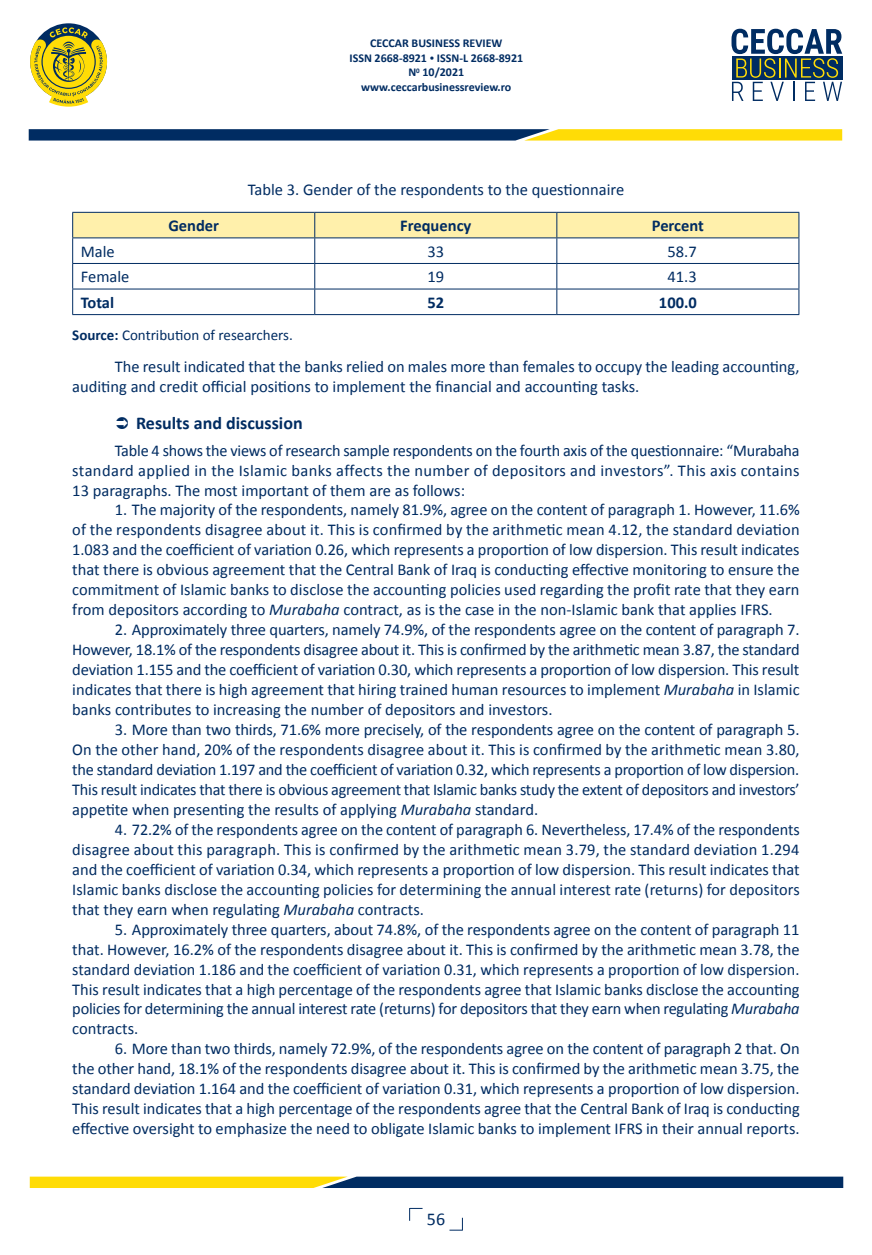
<style>
.page{position:relative;width:872px;height:1255px;background:#fff}
.page>*{position:absolute;margin:0;border:0;box-sizing:border-box;transform-origin:0 0}
.t1{font:700 18px "Calibri";color:#002c62}
.t2{font:18px "Calibri";color:#002c62}
.t3{font:16.5px/20px "Calibri";color:#002c62;text-align:justify}
.t4{font:700 16.5px "Calibri";color:#002c62}
.t5{font:15px "Calibri";color:#002c62}
.t6{font:700 12px/14.4px "Calibri";color:#002c62;text-align:center}
.s1{font-size:9px}
.s2{font-weight:700}
.s3{font-style:italic}
</style>
<div class="page">
<svg style="left:409px;top:1207px;width:13px;height:13px"></svg>
<svg style="left:30px;top:27px;width:77px;height:80px"></svg>
<svg style="left:731px;top:29px;width:111px;height:72px"></svg>
<svg style="left:29px;top:129px;width:813px;height:11px;background:#637144"></svg>
<svg style="left:30px;top:1176px;width:813px;height:11px;background:#6a774c"></svg>
<svg style="left:449px;top:1217px;width:14px;height:13px"></svg>
<svg style="left:72px;top:212px;width:727px;height:102px"></svg>
<hr style="left:72px;top:314px;width:243px;height:1px;background:#002c62">
<hr style="left:315px;top:314px;width:242px;height:1px;background:#002c62">
<hr style="left:557px;top:314px;width:242px;height:1px;background:#002c62">
<p class="t6" style="left:349px;top:36px;width:175px">CECCAR BUSINESS REVIEW<br>ISSN 2668-8921 <span class="s1">•</span> ISSN-L 2668-8921<br>N<sup>0</sup> 10/2021 www.ceccarbusinessreview.ro</p>
<p class="t3" style="left:248px;top:179px;width:378px">Table 3. Gender of the respondents to the questionnaire</p>
<p class="t4" style="left:168px;top:215px;width:52px">Gender</p>
<p class="t4" style="left:400px;top:215px;width:73px">Frequency</p>
<p class="t4" style="left:652px;top:215px;width:54px">Percent</p>
<p class="t3" style="left:81px;top:240px;width:36px">Male</p>
<p class="t3" style="left:427px;top:240px;width:18px">33</p>
<p class="t3" style="left:667px;top:240px;width:31px">58.7</p>
<p class="t3" style="left:81px;top:266px;width:50px">Female</p>
<p class="t3" style="left:427px;top:266px;width:18px">19</p>
<p class="t3" style="left:667px;top:266px;width:31px">41.3</p>
<p class="t4" style="left:81px;top:292px;width:35px">Total</p>
<p class="t4" style="left:427px;top:292px;width:18px">52</p>
<p class="t4" style="left:659px;top:292px;width:39px">100.0</p>
<p class="t5" style="left:72px;top:325px;width:222px"><span class="s2">Source:</span> Contribution of researchers.</p>
<p class="t3" style="left:72px;top:356px;width:728px;text-indent:43px">The result indicated that the banks relied on males more than females to occupy the leading accounting, auditing and credit official positions to implement the financial and accounting tasks.</p>
<p class="t1" style="left:136px;top:412px;width:168px">Results and discussion</p>
<p class="t3" style="left:72px;top:439px;width:729px;text-indent:43px">Table 4 shows the views of research sample respondents on the fourth axis of the questionnaire: “Murabaha standard applied in the Islamic banks affects the number of depositors and investors”. This axis contains 13 paragraphs. The most important of them are as follows:</p>
<p class="t3" style="left:72px;top:499px;width:729px;text-indent:43px">1. The majority of the respondents, namely 81.9%, agree on the content of paragraph 1. However, 11.6% of the respondents disagree about it. This is confirmed by the arithmetic mean 4.12, the standard deviation 1.083 and the coefficient of variation 0.26, which represents a proportion of low dispersion. This result indicates that there is obvious agreement that the Central Bank of Iraq is conducting effective monitoring to ensure the commitment of Islamic banks to disclose the accounting policies used regarding the profit rate that they earn from depositors according to <span class="s3">Murabaha</span> contract, as is the case in the non-Islamic bank that applies IFRS.</p>
<p class="t3" style="left:72px;top:619px;width:729px;text-indent:43px">2. Approximately three quarters, namely 74.9%, of the respondents agree on the content of paragraph 7.<br>However, 18.1% of the respondents disagree about it. This is confirmed by the arithmetic mean 3.87, the standard deviation 1.155 and the coefficient of variation 0.30, which represents a proportion of low dispersion. This result indicates that there is high agreement that hiring trained human resources to implement <span class="s3">Murabaha</span> in Islamic banks contributes to increasing the number of depositors and investors.</p>
<p class="t3" style="left:72px;top:718px;width:729px;text-indent:43px">3. More than two thirds, 71.6% more precisely, of the respondents agree on the content of paragraph 5.<br>On the other hand, 20% of the respondents disagree about it. This is confirmed by the arithmetic mean 3.80, the standard deviation 1.197 and the coefficient of variation 0.32, which represents a proportion of low dispersion.<br>This result indicates that there is obvious agreement that Islamic banks study the extent of depositors and investors’ appetite when presenting the results of applying <span class="s3">Murabaha</span> standard.</p>
<p class="t3" style="left:72px;top:818px;width:729px;text-indent:43px">4. 72.2% of the respondents agree on the content of paragraph 6. Nevertheless, 17.4% of the respondents disagree about this paragraph. This is confirmed by the arithmetic mean 3.79, the standard deviation 1.294 and the coefficient of variation 0.34, which represents a proportion of low dispersion. This result indicates that Islamic banks disclose the accounting policies for determining the annual interest rate (returns) for depositors that they earn when regulating <span class="s3">Murabaha</span> contracts.</p>
<p class="t3" style="left:72px;top:918px;width:729px;text-indent:43px">5. Approximately three quarters, about 74.8%, of the respondents agree on the content of paragraph 11 that. However, 16.2% of the respondents disagree about it. This is confirmed by the arithmetic mean 3.78, the standard deviation 1.186 and the coefficient of variation 0.31, which represents a proportion of low dispersion.<br>This result indicates that a high percentage of the respondents agree that Islamic banks disclose the accounting policies for determining the annual interest rate (returns) for depositors that they earn when regulating <span class="s3">Murabaha </span>contracts.</p>
<p class="t3" style="left:72px;top:1038px;width:729px;text-indent:43px">6. More than two thirds, namely 72.9%, of the respondents agree on the content of paragraph 2 that. On the other hand, 18.1% of the respondents disagree about it. This is confirmed by the arithmetic mean 3.75, the standard deviation 1.164 and the coefficient of variation 0.31, which represents a proportion of low dispersion.<br>This result indicates that a high percentage of the respondents agree that the Central Bank of Iraq is conducting effective oversight to emphasize the need to obligate Islamic banks to implement IFRS in their annual reports.</p>
<p class="t2" style="left:427px;top:1208px;width:20px">56</p>
</div>
